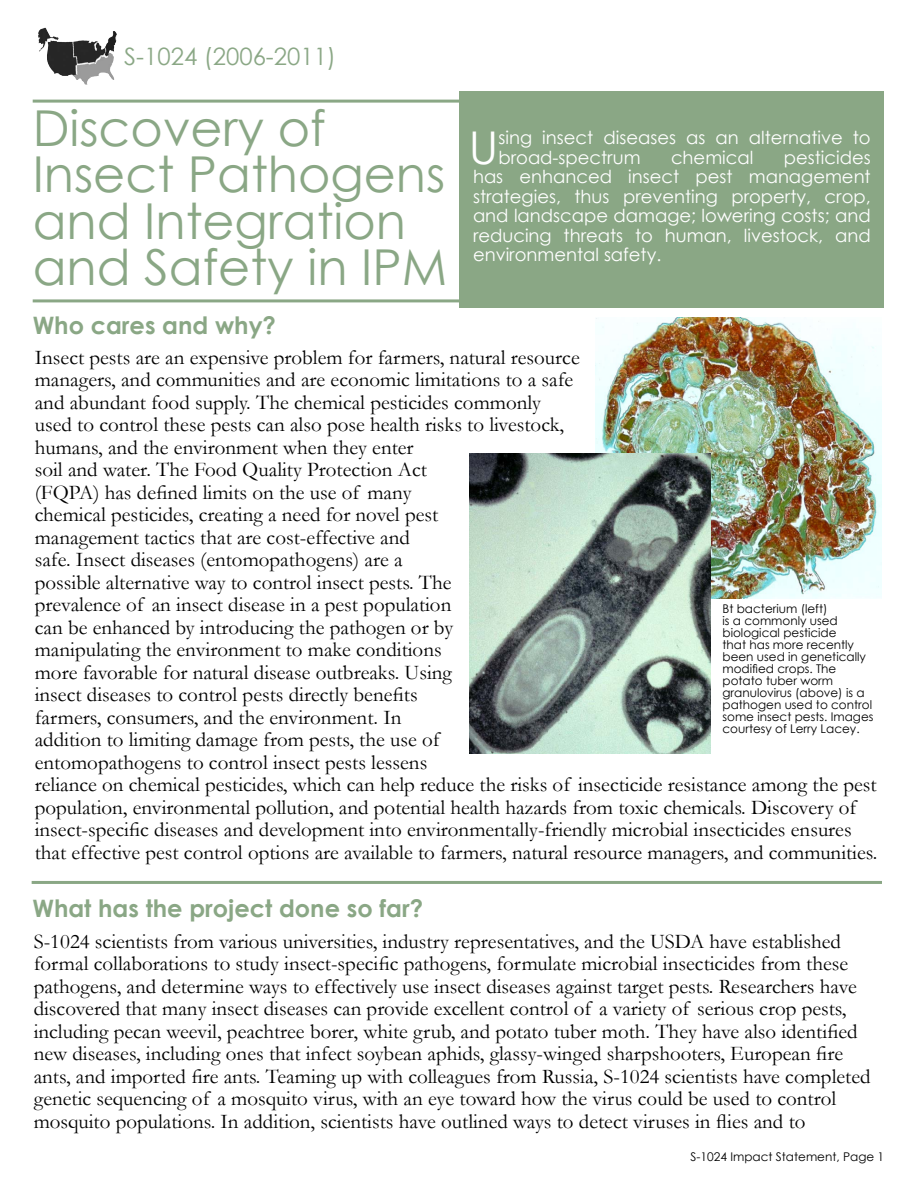
<style>
.page{position:relative;width:918px;height:1188px;background:#fff}
.page>*{position:absolute;margin:0;border:0;box-sizing:border-box;transform-origin:0 0}
.t1{font:49.5px/46.5px "Century Gothic";color:#8aa785}
.t2{font:45.15px "Century Gothic";color:#fff}
.t3{font:700 24px "Century Gothic";color:#8aa785}
.t4{font:24px "Century Gothic";color:#8aa785}
.t5{font:21px/22.5px "Garamond";color:#000}
.t6{font:18px/19.5px "Century Gothic";color:#fff}
.t7{font:12px/12px "Century Gothic";color:#000}
</style>
<div class="page">
<div style="left:460px;top:91px;width:424px;height:217px;background:#8aa785"></div>
<hr style="left:33px;top:100px;width:426px;height:3px;background:#8aa785">
<hr style="left:33px;top:299px;width:427px;height:3px;background:#8aa785">
<hr style="left:32px;top:881px;width:850px;height:3px;background:#8aa785">
<img style="left:38px;top:28px;width:79px;height:57px">
<img style="left:595px;top:317px;width:287px;height:282px">
<img style="left:469px;top:454px;width:242px;height:299px">
<p class="t4" style="left:124px;top:40px;width:213px">S-1024 (2006-2011)</p>
<h1 class="t1" style="left:33px;top:104px;width:416px">Discovery of<br>Insect Pathogens and Integration and Safety in IPM</h1>
<p class="t3" style="left:33px;top:307px;width:245px">Who cares and why?</p>
<h2 class="t2" style="left:469px;top:116px;width:31px">U</h2>
<p class="t6" style="left:499px;top:128px;width:374px">sing insect diseases as an alternative to broad-spectrum</p>
<p class="t6" style="left:473px;top:147px;width:399px;text-align:justify;text-indent:311px">pesticides has enhanced insect pest management strategies, thus preventing property, crop, and landscape damage; lowering costs; and reducing threats to human, livestock, and environmental safety.</p>
<p class="t6" style="left:671px;top:147px;width:84px">chemical</p>
<p class="t5" style="left:35px;top:346px;width:844px">Insect pests are an expensive problem for farmers, natural resource<br>managers, and communities and are economic limitations to a safe<br>and abundant food supply. The chemical pesticides commonly<br>used to control these pests can also pose health risks to livestock,<br>humans, and the environment when they enter<br>soil and water. The Food Quality Protection Act<br>(FQPA) has defined limits on the use of many<br>chemical pesticides, creating a need for novel pest<br>management tactics that are cost-effective and<br>safe. Insect diseases (entomopathogens) are a<br>possible alternative way to control insect pests. The<br>prevalence of an insect disease in a pest population<br>can be enhanced by introducing the pathogen or by<br>manipulating the environment to make conditions<br>more favorable for natural disease outbreaks. Using<br>insect diseases to control pests directly benefits<br>farmers, consumers, and the environment. In<br>addition to limiting damage from pests, the use of<br>entomopathogens to control insect pests lessens<br>reliance on chemical pesticides, which can help reduce the risks of insecticide resistance among the pest population, environmental pollution, and potential health hazards from toxic chemicals. Discovery of insect-specific diseases and development into environmentally-friendly microbial insecticides ensures that effective pest control options are available to farmers, natural resource managers, and communities.</p>
<p class="t7" style="left:723px;top:602px;width:152px">Bt bacterium (left)<br>is a commonly used biological pesticide<br>that has more recently been used in genetically modified crops. The potato tuber worm granulovirus (above) is a pathogen used to control some insect pests. Images courtesy of Lerry Lacey.</p>
<p class="t3" style="left:32px;top:890px;width:392px">What has the project done so far?</p>
<p class="t5" style="left:34px;top:930px;width:838px">S-1024 scientists from various universities, industry representatives, and the USDA have established formal collaborations to study insect-specific pathogens, formulate microbial insecticides from these pathogens, and determine ways to effectively use insect diseases against target pests. Researchers have discovered that many insect diseases can provide excellent control of a variety of serious crop pests, including pecan weevil, peachtree borer, white grub, and potato tuber moth. They have also identified new diseases, including ones that infect soybean aphids, glassy-winged sharpshooters, European fire ants, and imported fire ants. Teaming up with colleagues from Russia, S-1024 scientists have completed genetic sequencing of a mosquito virus, with an eye toward how the virus could be used to control mosquito populations. In addition, scientists have outlined ways to detect viruses in flies and to</p>
<p class="t7" style="left:691px;top:1150px;width:195px">S-1024 Impact Statement, Page 1</p>
</div>
